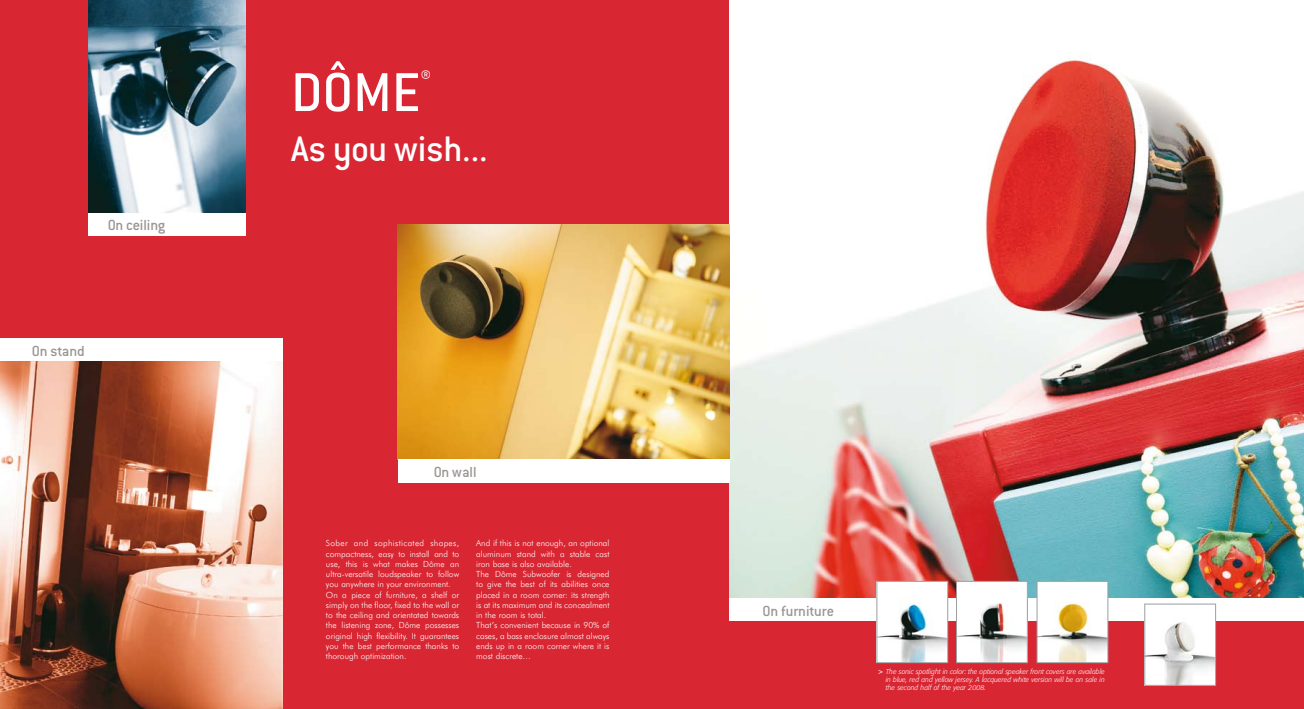
<style>
.page{position:relative;width:1304px;height:709px;background:#d92633}
.page>*{position:absolute;margin:0;border:0;box-sizing:border-box;transform-origin:0 0}
.t1{font:500 60px "Conduit ITC";color:#fff}
.t2{font:500 39px "Conduit ITC";color:#fff}
.t3{font:500 23.2px "Conduit ITC";color:#fff}
.t4{font:500 16px "Conduit ITC";color:#999593}
.t5{font:300 8.5px/10.2px "Futura BT";color:#fff}
.t6{font:italic 300 7px/8px "Formata";color:#fff;text-align:justify}
.s1{font-family:"Futura BT";font-weight:500;font-style:normal}
</style>
<div class="page">
<img style="left:729px;top:0;width:575px;height:598px">
<img style="left:398px;top:224px;width:331px;height:235px">
<img style="left:89px;top:0;width:157px;height:213px">
<div style="left:729px;top:598px;width:575px;height:23px;background:#fff"></div>
<div style="left:89px;top:213px;width:157px;height:23px;background:#fff"></div>
<img style="left:0;top:361px;width:282px;height:348px">
<div style="left:0;top:338px;width:282px;height:23px;background:#fff"></div>
<div style="left:398px;top:459px;width:331px;height:23px;background:#fff"></div>
<img style="left:879px;top:583px;width:67px;height:78px">
<div style="left:877px;top:581px;width:71px;height:82px;border:1px solid #9c9d9f"></div>
<img style="left:958px;top:583px;width:68px;height:78px">
<div style="left:956px;top:581px;width:72px;height:82px;border:1px solid #9c9d9f"></div>
<img style="left:1039px;top:583px;width:67px;height:78px">
<div style="left:1037px;top:581px;width:71px;height:82px;border:1px solid #9c9d9f"></div>
<img style="left:1146px;top:621px;width:68px;height:62px">
<div style="left:1144px;top:604px;width:72px;height:81px;border:1px solid #9c9d9f"></div>
<h3 class="t4" style="left:108px;top:216px;width:59px">On ceiling</h3>
<h3 class="t4" style="left:32px;top:342px;width:54px">On stand</h3>
<h1 class="t1" style="left:291px;top:58px;width:131px">DÔME</h1>
<h3 class="t3" style="left:421px;top:64px;width:12px">®</h3>
<h2 class="t2" style="left:291px;top:127px;width:198px">As you wish...</h2>
<h3 class="t4" style="left:434px;top:463px;width:44px">On wall</h3>
<p class="t5" style="left:326px;top:538px;width:135px">Sober and sophisticated shapes, compactness, easy to install and to use, this is what makes Dôme an ultra-versatile loudspeaker to follow you anywhere in your environment.<br>On a piece of furniture, a shelf or simply on the floor, fixed to the wall or to the ceiling and orientated towards the listening zone, Dôme possesses original high flexibility. It guarantees you the best performance thanks to thorough optimization.</p>
<p class="t5" style="left:476px;top:538px;width:135px">And if this is not enough, an optional aluminum stand with a stable cast iron base is also available.<br>The Dôme Subwoofer is designed to give the best of its abilities once placed in a room corner: its strength is at its maximum and its concealment in the room is total.<br>That’s convenient because in 90% of cases, a bass enclosure almost always ends up in a room corner where it is most discrete…</p>
<h3 class="t4" style="left:763px;top:602px;width:73px">On furniture</h3>
<p class="t6" style="left:886px;top:667px;width:220px;text-indent:-8px"><span class="s1">&gt;</span> The sonic spotlight in color: the optional speaker front covers are available in blue, red and yellow jersey. A lacquered white version will be on sale in the second half of the year 2008.</p>
</div>
